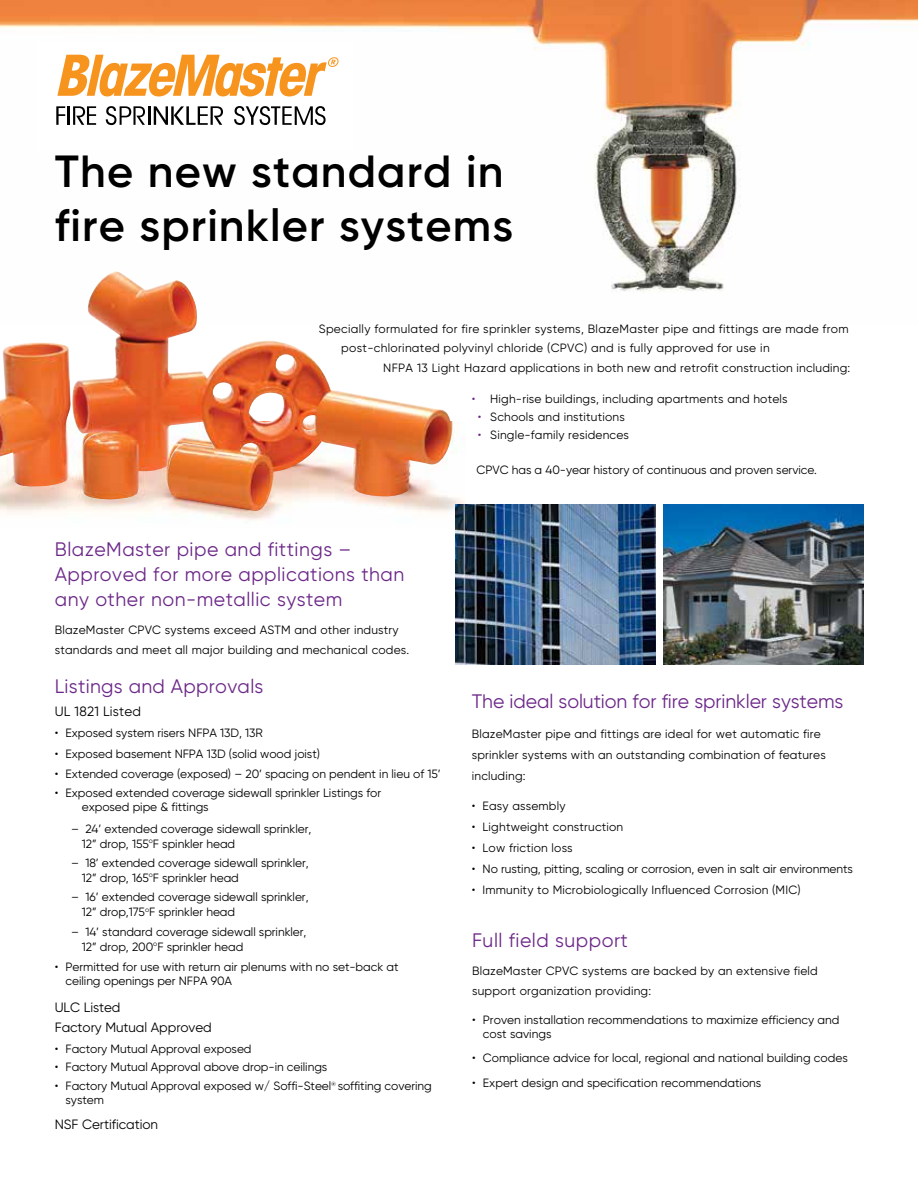
<style>
.page{position:relative;width:918px;height:1188px;background:#fff}
.page>*{position:absolute;margin:0;border:0;box-sizing:border-box;transform-origin:0 0}
.t1{font:600 45px/54px "Gilroy";letter-spacing:.025em;color:#000}
.t2{font:19.5px/24.8px "Gilroy";letter-spacing:.025em;color:#6c2888}
.t3{font:19.5px "Gilroy";letter-spacing:-.005em;color:#6c2888}
.t4{font:13.5px/20px "Gilroy";letter-spacing:-.005em;color:#000}
.t5{font:13.5px "Gilroy";letter-spacing:.015em;color:#000}
.t6{font:12px/15px "Gilroy";color:#000}
.t7{font:12px/19.5px "Gilroy";letter-spacing:.025em;color:#000}
.s1{color:#6c2888}
</style>
<div class="page">
<img style="left:0;top:0;width:918px;height:292px">
<div style="left:37px;top:42px;width:316px;height:108px;background:#fff"></div>
<svg style="left:57px;top:55px;width:282px;height:41px"></svg>
<svg style="left:56px;top:106px;width:40px;height:19px"></svg>
<svg style="left:234px;top:106px;width:92px;height:19px"></svg>
<svg style="left:106px;top:106px;width:117px;height:19px"></svg>
<img style="left:0;top:422px;width:466px;height:107px">
<img style="left:71px;top:271px;width:381px;height:240px">
<img style="left:456px;top:505px;width:200px;height:159px">
<img style="left:664px;top:505px;width:199px;height:159px">
<h1 class="t1" style="left:55px;top:144px;width:460px">The new standard in fire sprinkler systems</h1>
<p class="t7" style="left:341px;top:319px;width:509px;text-indent:-22px">Specially formulated for fire sprinkler systems, BlazeMaster pipe and fittings are made from post-chlorinated polyvinyl chloride (CPVC) and is fully approved for use in</p>
<p class="t6" style="left:383px;top:360px;width:468px">NFPA 13 Light Hazard applications in both new and retrofit construction including:</p>
<p class="t6" style="left:472px;top:392px;width:317px"><span class="s1">•</span> High-rise buildings, including apartments and hotels</p>
<p class="t6" style="left:478px;top:410px;width:149px"><span class="s1">•</span> Schools and institutions</p>
<p class="t6" style="left:478px;top:428px;width:153px"><span class="s1">•</span> Single-family residences</p>
<p class="t6" style="left:477px;top:462px;width:342px">CPVC has a 40-year history of continuous and proven service.</p>
<h2 class="t2" style="left:55px;top:537px;width:351px">BlazeMaster pipe and fittings –<br>Approved for more applications than any other non-metallic system</h2>
<p class="t6" style="left:55px;top:620px;width:356px;line-height:19.5px">BlazeMaster CPVC systems exceed ASTM and other industry standards and meet all major building and mechanical codes.</p>
<h2 class="t2" style="left:55px;top:674px;width:210px">Listings and Approvals</h2>
<p class="t5" style="left:55px;top:703px;width:88px">UL 1821 Listed</p>
<p class="t6" style="left:55px;top:725px;width:210px">• Exposed system risers NFPA 13D, 13R</p>
<p class="t6" style="left:55px;top:746px;width:267px">• Exposed basement NFPA 13D (solid wood joist)</p>
<p class="t6" style="left:55px;top:766px;width:387px">• Extended coverage (exposed) – 20’ spacing on pendent in lieu of 15’</p>
<p class="t6" style="left:82px;top:785px;width:301px;line-height:14.2px;text-indent:-27px">• Exposed extended coverage sidewall sprinkler Listings for exposed pipe &amp; fittings</p>
<p class="t6" style="left:82px;top:821px;width:231px;text-indent:-11px">– 24’ extended coverage sidewall sprinkler,<br>12” drop, 155<sup>o</sup>F spinkler head</p>
<p class="t6" style="left:82px;top:855px;width:228px;text-indent:-11px">– 18’ extended coverage sidewall sprinkler,<br>12” drop, 165<sup>o</sup>F sprinkler head</p>
<p class="t6" style="left:82px;top:889px;width:228px;text-indent:-11px">– 16’ extended coverage sidewall sprinkler,<br>12” drop,175<sup>o</sup>F sprinkler head</p>
<p class="t6" style="left:82px;top:924px;width:226px;text-indent:-11px">– 14’ standard coverage sidewall sprinkler,<br>12” drop, 200<sup>o</sup>F sprinkler head</p>
<p class="t6" style="left:66px;top:960px;width:334px;line-height:14.2px;text-indent:-11px">• Permitted for use with return air plenums with no set-back at ceiling openings per NFPA 90A</p>
<p class="t4" style="left:55px;top:997px;width:159px">ULC Listed<br>Factory Mutual Approved</p>
<p class="t6" style="left:55px;top:1041px;width:198px">• Factory Mutual Approval exposed</p>
<p class="t6" style="left:55px;top:1059px;width:274px">• Factory Mutual Approval above drop-in ceilings</p>
<p class="t6" style="left:66px;top:1078px;width:368px;line-height:14.2px;text-indent:-11px">• Factory Mutual Approval exposed w/ Soffi-Steel<sup>®</sup> soffiting covering system</p>
<p class="t4" style="left:55px;top:1114px;width:105px">NSF Certification</p>
<h2 class="t3" style="left:472px;top:689px;width:373px">The ideal solution for fire sprinkler systems</h2>
<p class="t6" style="left:472px;top:723px;width:356px;line-height:21px">BlazeMaster pipe and fittings are ideal for wet automatic fire sprinkler systems with an outstanding combination of features including:</p>
<p class="t6" style="left:472px;top:798px;width:95px">• Easy assembly</p>
<p class="t6" style="left:472px;top:819px;width:153px">• Lightweight construction</p>
<p class="t6" style="left:472px;top:840px;width:102px">• Low friction loss</p>
<p class="t6" style="left:472px;top:861px;width:383px">• No rusting, pitting, scaling or corrosion, even in salt air environments</p>
<p class="t6" style="left:472px;top:882px;width:330px">• Immunity to Microbiologically Influenced Corrosion (MIC)</p>
<h2 class="t2" style="left:472px;top:927px;width:157px">Full field support</h2>
<p class="t6" style="left:472px;top:961px;width:347px;line-height:19.5px">BlazeMaster CPVC systems are backed by an extensive field support organization providing:</p>
<p class="t6" style="left:483px;top:1013px;width:358px;line-height:14.4px;text-indent:-11px">• Proven installation recommendations to maximize efficiency and cost savings</p>
<p class="t6" style="left:472px;top:1050px;width:377px">• Compliance advice for local, regional and national building codes</p>
<p class="t6" style="left:472px;top:1075px;width:291px">• Expert design and specification recommendations</p>
</div>
